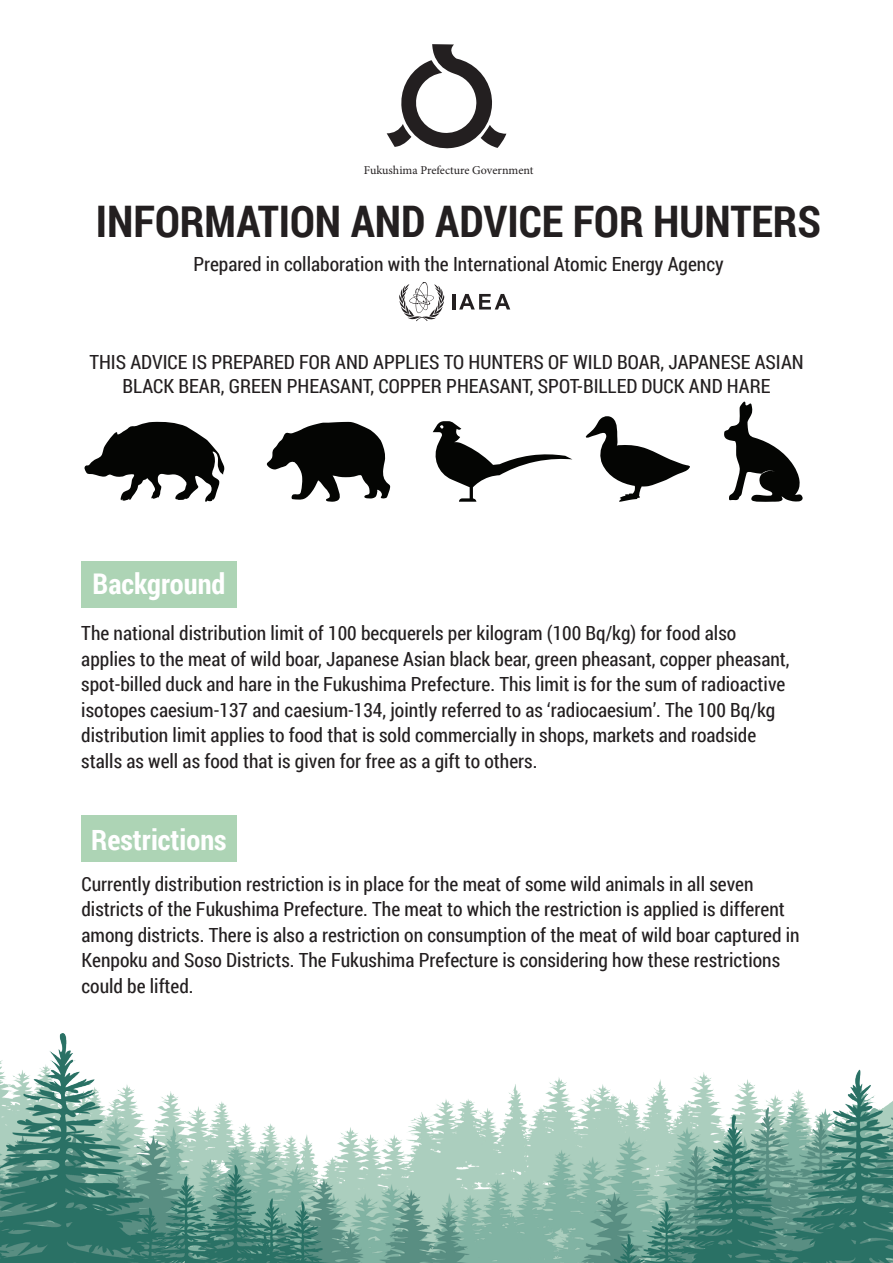
<style>
.page{position:relative;width:893px;height:1263px;background:#fff}
.page>*{position:absolute;margin:0;border:0;box-sizing:border-box;transform-origin:0 0}
.t1{font:700 43.5px "Roboto Condensed";color:#231f20}
.t2{font:700 28.5px "Roboto Condensed";color:#fff}
.t3{font:19.5px/25.5px "Roboto Condensed";color:#231f20}
.t4{font:12px "Minion Pro";color:#231f20}
</style>
<div class="page">
<img style="left:0;top:1033px;width:893px;height:230px">
<svg style="left:84px;top:421px;width:140px;height:81px"></svg>
<svg style="left:267px;top:422px;width:123px;height:80px"></svg>
<svg style="left:432px;top:421px;width:140px;height:81px"></svg>
<svg style="left:585px;top:416px;width:105px;height:86px"></svg>
<svg style="left:724px;top:401px;width:79px;height:101px"></svg>
<div style="left:81px;top:561px;width:156px;height:46px;background:#add4b5"></div>
<div style="left:81px;top:815px;width:156px;height:46px;background:#add4b5"></div>
<svg style="left:386px;top:44px;width:121px;height:105px"></svg>
<svg style="left:399px;top:282px;width:45px;height:39px"></svg>
<hr style="left:452px;top:294px;width:3px;height:15px;background:#231f20">
<svg style="left:459px;top:294px;width:51px;height:15px"></svg>
<p class="t4" style="left:364px;top:162px;width:171px">Fukushima Prefecture Government</p>
<h1 class="t1" style="left:96px;top:190px;width:727px">INFORMATION AND ADVICE FOR HUNTERS</h1>
<p class="t3" style="left:193px;top:250px;width:532px">Prepared in collaboration with the International Atomic Energy Agency</p>
<p class="t3" style="left:89px;top:350px;width:716px;line-height:23.4px;text-align:center">THIS ADVICE IS PREPARED FOR AND APPLIES TO HUNTERS OF WILD BOAR, JAPANESE ASIAN<br>BLACK BEAR, GREEN PHEASANT, COPPER PHEASANT, SPOT-BILLED DUCK AND HARE</p>
<h2 class="t2" style="left:93px;top:564px;width:134px">Background</h2>
<p class="t3" style="left:81px;top:620px;width:710px">The national distribution limit of 100 becquerels per kilogram (100 Bq/kg) for food also applies to the meat of wild boar, Japanese Asian black bear, green pheasant, copper pheasant, spot-billed duck and hare in the Fukushima Prefecture. This limit is for the sum of radioactive isotopes caesium-137 and caesium-134, jointly referred to as ‘radiocaesium’. The 100 Bq/kg distribution limit applies to food that is sold commercially in shops, markets and roadside stalls as well as food that is given for free as a gift to others.</p>
<h2 class="t2" style="left:91px;top:820px;width:137px">Restrictions</h2>
<p class="t3" style="left:81px;top:870px;width:720px">Currently distribution restriction is in place for the meat of some wild animals in all seven districts of the Fukushima Prefecture. The meat to which the restriction is applied is different among districts. There is also a restriction on consumption of the meat of wild boar captured in Kenpoku and Soso Districts. The Fukushima Prefecture is considering how these restrictions could be lifted.</p>
</div>
